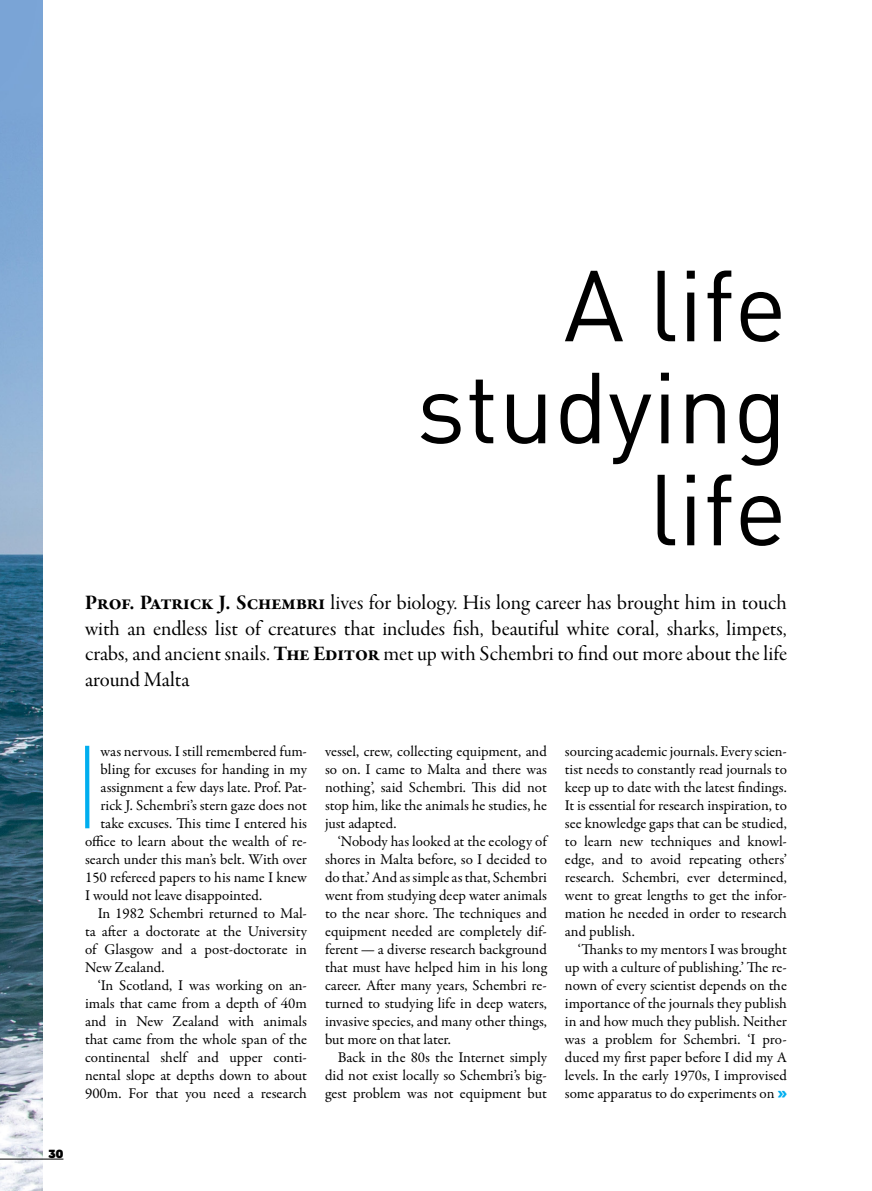
<style>
.page{position:relative;width:872px;height:1191px;background:#fff}
.page>*{position:absolute;margin:0;border:0;box-sizing:border-box;transform-origin:0 0}
.t1{font:117.9px "Panefresco 1 wt";color:#00aeef}
.t2{font:99px/102px "DIN";color:#000;text-align:right}
.t3{font:21px/25.5px "Garamond Premr Pro Subh";color:#000;text-align:justify}
.t4{font:15px/18px "Garamond Premr Pro";color:#000;text-align:justify}
.t5{font:10.5px "Boris Black Bloxx";color:#000}
.s1{font-family:"Garamond Premr Pro Bd Subh"}
.s2{font-family:"Boris Black Bloxx";font-size:13.5px;color:#00aeef}
</style>
<div class="page">
<img style="left:0;top:0;width:42px;height:1191px">
<hr style="left:0;top:1158px;width:63px;height:1px;background:#000">
<h2 class="t2" style="left:416px;top:253px;width:372px">A life studying life</h2>
<p class="t3" style="left:85px;top:591px;width:703px"><span class="s1">Prof. Patrick J. Schembri</span> lives for biology. His long career has brought him in touch with an endless list of creatures that includes fish, beautiful white coral, sharks, limpets, crabs, and ancient snails. <span class="s1">The Editor</span> met up with Schembri to find out more about the life around Malta</p>
<p class="t5" style="left:49px;top:1145px;width:16px">30</p>
<h1 class="t1" style="left:74px;top:703px;width:28px">I</h1>
<p class="t4" style="left:101px;top:743px;width:208px">was nervous. I still remembered fum-</p>
<p class="t4" style="left:101px;top:761px;width:208px">bling for excuses for handing in my</p>
<p class="t4" style="left:101px;top:779px;width:208px">assignment a few days late. Prof. Pat-</p>
<p class="t4" style="left:101px;top:797px;width:208px">rick J. Schembri’s stern gaze does not</p>
<p class="t4" style="left:101px;top:815px;width:208px">take excuses. This time I entered his</p>
<p class="t4" style="left:85px;top:833px;width:223px">office to learn about the wealth of re-</p>
<p class="t4" style="left:85px;top:851px;width:223px">search under this man’s belt. With over</p>
<p class="t4" style="left:85px;top:869px;width:223px">150 refereed papers to his name I knew</p>
<p class="t4" style="left:85px;top:887px;width:179px">I would not leave disappointed.</p>
<p class="t4" style="left:98px;top:905px;width:211px">In 1982 Schembri returned to Mal-</p>
<p class="t4" style="left:85px;top:923px;width:223px">ta after a doctorate at the University</p>
<p class="t4" style="left:85px;top:941px;width:223px">of Glasgow and a post-doctorate in</p>
<p class="t4" style="left:85px;top:959px;width:81px">New Zealand.</p>
<p class="t4" style="left:98px;top:977px;width:211px">‘In Scotland, I was working on an-</p>
<p class="t4" style="left:85px;top:995px;width:223px">imals that came from a depth of 40m</p>
<p class="t4" style="left:85px;top:1013px;width:223px">and in New Zealand with animals</p>
<p class="t4" style="left:85px;top:1031px;width:223px">that came from the whole span of the</p>
<p class="t4" style="left:85px;top:1049px;width:223px">continental shelf and upper conti-</p>
<p class="t4" style="left:85px;top:1067px;width:223px">nental slope at depths down to about</p>
<p class="t4" style="left:85px;top:1085px;width:223px">900m. For that you need a research</p>
<p class="t4" style="left:325px;top:743px;width:223px">vessel, crew, collecting equipment, and so on. I came to Malta and there was nothing’, said Schembri. This did not stop him, like the animals he studies, he just adapted.</p>
<p class="t4" style="left:325px;top:833px;width:223px;text-indent:13px">‘Nobody has looked at the ecology of shores in Malta before, so I decided to do that.’ And as simple as that, Schembri went from studying deep water animals to the near shore. The techniques and equipment needed are completely dif&shy;ferent — a diverse research background that must have helped him in his long career. After many years, Schembri re&shy;turned to studying life in deep waters, invasive species, and many other things, but more on that later.</p>
<p class="t4" style="left:325px;top:1049px;width:223px;text-indent:13px">Back in the 80s the Internet simply did not exist locally so Schembri’s big&shy;gest problem was not equipment but</p>
<p class="t4" style="left:565px;top:743px;width:223px">sourcing academic journals. Every scien&shy;tist needs to constantly read journals to keep up to date with the latest findings.<br>It is essential for research inspiration, to see knowledge gaps that can be studied, to learn new techniques and knowl&shy;edge, and to avoid repeating others’ research. Schembri, ever determined, went to great lengths to get the infor&shy;mation he needed in order to research and publish.</p>
<p class="t4" style="left:565px;top:941px;width:223px;text-indent:13px">‘Thanks to my mentors I was brought up with a culture of publishing.’ The re&shy;nown of every scientist depends on the importance of the journals they publish in and how much they publish. Neither was a problem for Schembri. ‘I pro&shy;duced my first paper before I did my A levels. In the early 1970s, I improvised some apparatus to do experiments on <span class="s2">»</span></p>
</div>
